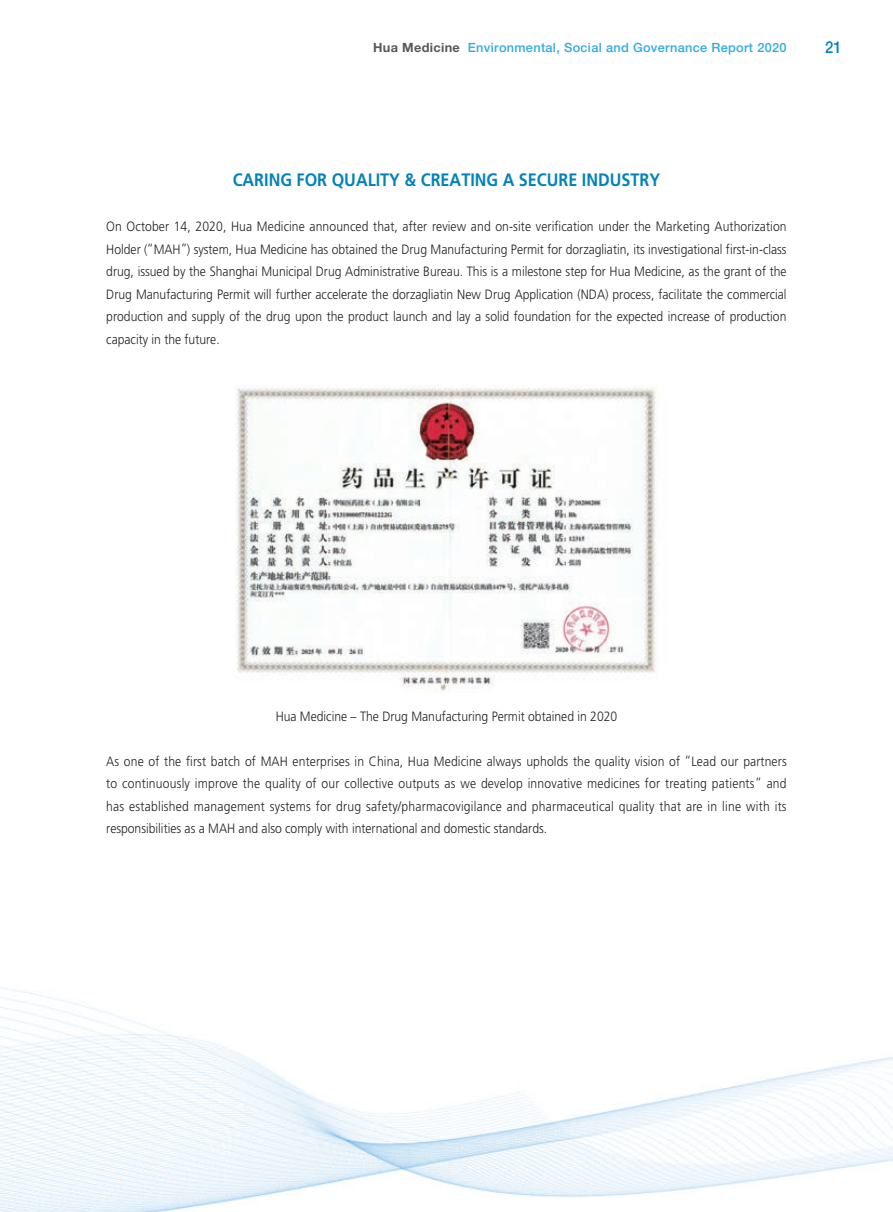
<style>
.page{position:relative;width:893px;height:1212px;background:#fff}
.page>*{position:absolute;margin:0;border:0;box-sizing:border-box;transform-origin:0 0}
.t1{font:700 18px "Frutiger LT Std";color:#0583b8;scale:.9 1}
.t2{font:500 16.5px "Helvetica Neue LT Std";color:#0583b8;scale:.9 1}
.t3{font:300 13.5px/22.5px "Frutiger LT Std";color:#231f20;text-align:justify;scale:.9 1}
.t4{font:500 12.75px "Helvetica Neue LT Std";letter-spacing:.025em;color:#30aae1}
.s1{font-weight:700;color:#57585a}
</style>
<div class="page">
<img style="left:0;top:987px;width:1px;height:225px">
<img style="left:1px;top:987px;width:892px;height:225px">
<img style="left:235px;top:386px;width:424px;height:305px">
<p class="t4" style="left:373px;top:40px;width:415px"><span class="s1">Hua Medicine</span> Environmental, Social and Governance Report 2020</p>
<p class="t2" style="left:825px;top:37px;width:20px">21</p>
<h1 class="t1" style="left:233px;top:169px;width:477px">CARING FOR QUALITY &amp; CREATING A SECURE INDUSTRY</h1>
<p class="t3" style="left:106px;top:215px;width:757px">On October 14, 2020, Hua Medicine announced that, after review and on-site verification under the Marketing Authorization Holder (“MAH”) system, Hua Medicine has obtained the Drug Manufacturing Permit for dorzagliatin, its investigational first-in-class drug, issued by the Shanghai Municipal Drug Administrative Bureau. This is a milestone step for Hua Medicine, as the grant of the Drug Manufacturing Permit will further accelerate the dorzagliatin New Drug Application (NDA) process, facilitate the commercial production and supply of the drug upon the product launch and lay a solid foundation for the expected increase of production capacity in the future.</p>
<p class="t3" style="left:276px;top:705px;width:381px">Hua Medicine – The Drug Manufacturing Permit obtained in 2020</p>
<p class="t3" style="left:106px;top:750px;width:757px">As one of the first batch of MAH enterprises in China, Hua Medicine always upholds the quality vision of “Lead our partners to continuously improve the quality of our collective outputs as we develop innovative medicines for treating patients” and has established management systems for drug safety/pharmacovigilance and pharmaceutical quality that are in line with its responsibilities as a MAH and also comply with international and domestic standards.</p>
</div>
